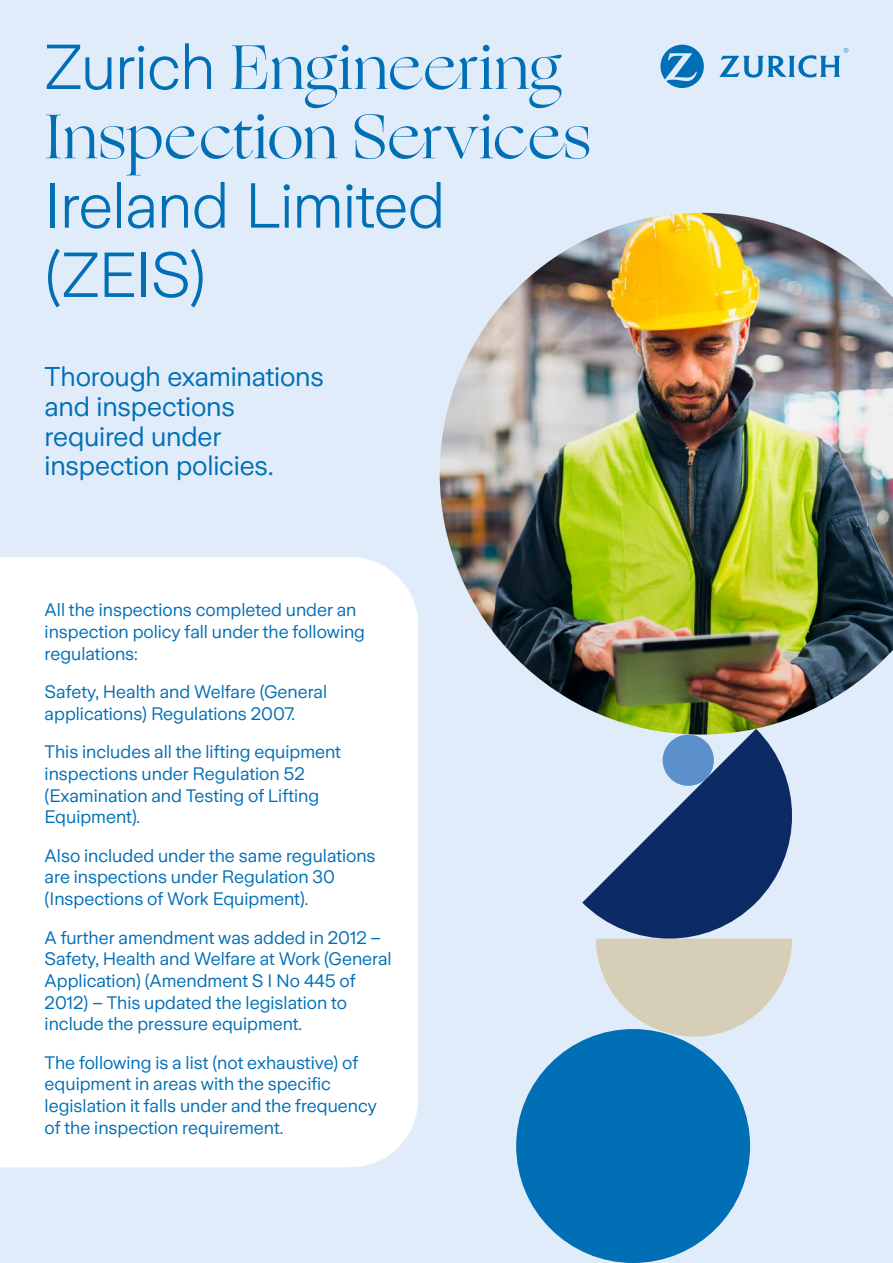
<style>
.page{position:relative;width:893px;height:1263px;background:#e0ecf9}
.page>*{position:absolute;margin:0;border:0;box-sizing:border-box;transform-origin:0 0}
.t1{font:63px/69.3px "Ogg";letter-spacing:.01em;color:#006fb6}
.t2{font:300 63px/69.3px "Zurich Sans";letter-spacing:-.015em;color:#006fb6}
.t3{font:27px/29.7px "Zurich Sans";letter-spacing:-.01em;color:#006fb6}
.t4{font:18px/21.6px "Zurich Sans";color:#006fb6}
.s1{font-family:"Zurich Sans";font-weight:300}
</style>
<div class="page">
<img style="left:440px;top:213px;width:453px;height:516px">
<svg style="left:596px;top:950px;width:196px;height:87px"></svg>
<svg style="left:582px;top:729px;width:210px;height:221px;fill:#0c2a64"></svg>
<div style="left:516px;top:1029px;width:234px;height:234px;background:#006fb6;border-radius:50%"></div>
<div style="left:0;top:557px;width:418px;height:610px;background:#fff"></div>
<svg style="left:660px;top:45px;width:44px;height:43px"></svg>
<svg style="left:719px;top:48px;width:129px;height:30px"></svg>
<h1 class="t1" style="left:45px;top:33px;width:548px"><span class="s1">Zurich</span> Engineering<br>Inspection Services</h1>
<h1 class="t2" style="left:45px;top:172px;width:402px">Ireland Limited (ZEIS)</h1>
<h2 class="t3" style="left:45px;top:363px;width:281px">Thorough examinations and inspections required under inspection policies.</h2>
<p class="t4" style="left:45px;top:600px;width:322px">All the inspections completed under an inspection policy fall under the following regulations:</p>
<p class="t4" style="left:45px;top:681px;width:284px">Safety, Health and Welfare (General applications) Regulations 2007.</p>
<p class="t4" style="left:45px;top:742px;width:298px">This includes all the lifting equipment inspections under Regulation 52 (Examination and Testing of Lifting<br>Equipment).</p>
<p class="t4" style="left:45px;top:845px;width:332px">Also included under the same regulations are inspections under Regulation 30 (Inspections of Work Equipment).</p>
<p class="t4" style="left:45px;top:927px;width:349px">A further amendment was added in 2012 – Safety, Health and Welfare at Work (General Application) (Amendment S I No 445 of 2012) – This updated the legislation to include the pressure equipment.</p>
<p class="t4" style="left:45px;top:1052px;width:334px">The following is a list (not exhaustive) of equipment in areas with the specific legislation it falls under and the frequency of the inspection requirement.</p>
</div>
